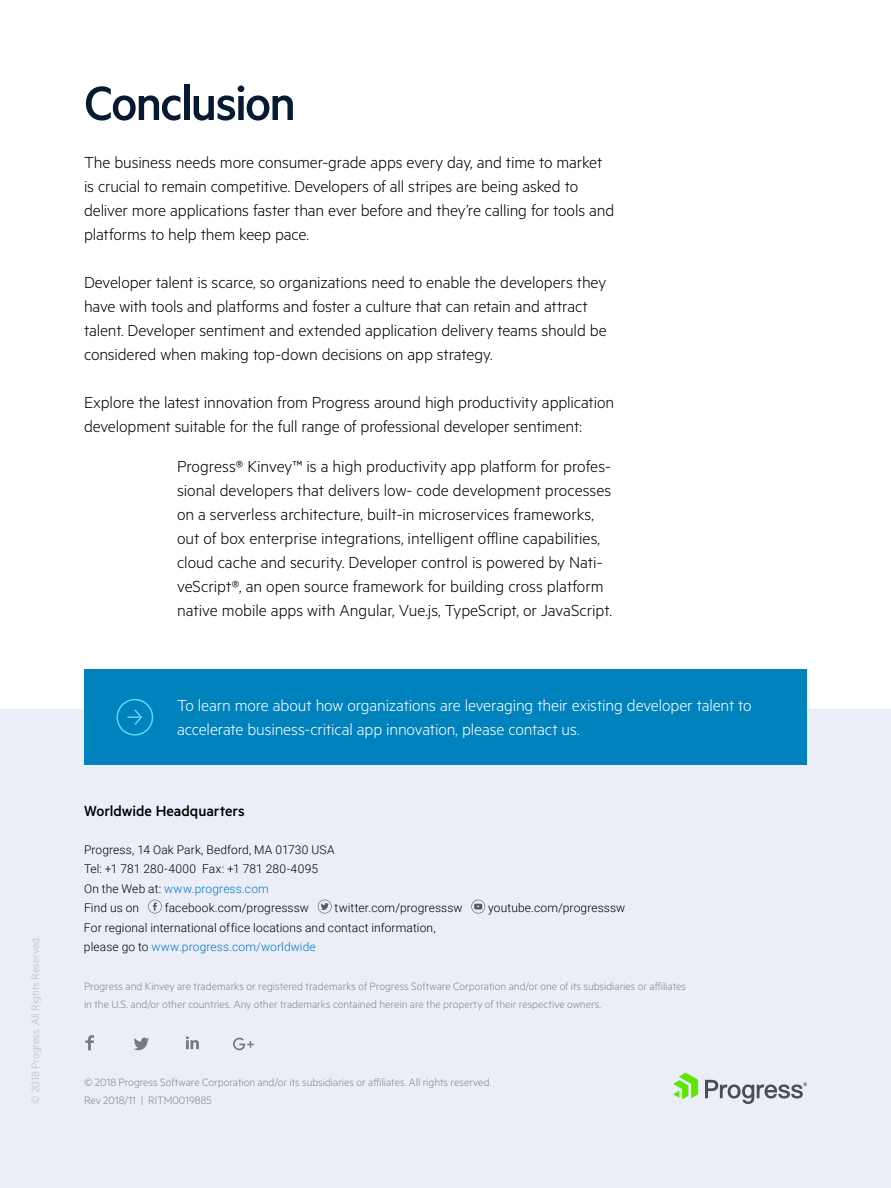
<style>
.page{position:relative;width:891px;height:1188px;background:#fff}
.page>*{position:absolute;margin:0;border:0;box-sizing:border-box;transform-origin:0 0}
.t1{font:500 54px "Metric";letter-spacing:-.035em;color:#061a32}
.t2{font:300 18px/24px "Metric";letter-spacing:-.005em;color:#000}
.t3{font:300 18px/24px "Metric";letter-spacing:-.01em;color:#fff}
.t4{font:500 16.5px "Metric";letter-spacing:-.005em;color:#000}
.t5{font:300 12px/18px "Metric";color:#7d8794}
.t6{font:300 12px/19.5px "Roboto";letter-spacing:.01em;color:#000}
.t7{font:300 12px "Metric";color:#b4bdc6}
.s1{color:#037ac4}
</style>
<div class="page">
<div style="left:0;top:710px;width:891px;height:478px;background:#eceef7"></div>
<svg style="left:673px;top:1073px;width:25px;height:26px"></svg>
<svg style="left:705px;top:1080px;width:102px;height:24px"></svg>
<svg style="left:85px;top:1035px;width:9px;height:15px"></svg>
<svg style="left:134px;top:1038px;width:15px;height:12px"></svg>
<svg style="left:186px;top:1036px;width:13px;height:13px"></svg>
<svg style="left:233px;top:1038px;width:21px;height:12px"></svg>
<div style="left:84px;top:669px;width:723px;height:96px;background:#0082bd"></div>
<div style="left:117px;top:699px;width:36px;height:37px;border:2px solid #61d4f7;border-radius:50%"></div>
<svg style="left:127px;top:709px;width:15px;height:16px"></svg>
<svg style="left:148px;top:900px;width:14px;height:14px"></svg>
<svg style="left:318px;top:900px;width:14px;height:14px"></svg>
<svg style="left:471px;top:900px;width:14px;height:14px"></svg>
<p class="t7" style="left:28px;top:1104px;width:169px;rotate:-90deg">© 2018 Progress. All Rights Reserved.</p>
<h1 class="t1" style="left:84px;top:72px;width:213px">Conclusion</h1>
<p class="t2" style="left:84px;top:150px;width:532px">The business needs more consumer-grade apps every day, and time to market is crucial to remain competitive. Developers of all stripes are being asked to deliver more applications faster than ever before and they’re calling for tools and platforms to help them keep pace.</p>
<p class="t2" style="left:84px;top:270px;width:524px">Developer talent is scarce, so organizations need to enable the developers they have with tools and platforms and foster a culture that can retain and attract talent. Developer sentiment and extended application delivery teams should be considered when making top-down decisions on app strategy.</p>
<p class="t2" style="left:84px;top:390px;width:532px">Explore the latest innovation from Progress around high productivity application development suitable for the full range of professional developer sentiment:</p>
<p class="t2" style="left:177px;top:454px;width:436px">Progress® Kinvey™ is a high productivity app platform for profes&shy;sional developers that delivers low- code development processes on a serverless architecture, built-in microservices frameworks, out of box enterprise integrations, intelligent offline capabilities, cloud cache and security. Developer control is powered by Nati&shy;veScript®, an open source framework for building cross platform native mobile apps with Angular, Vue.js, TypeScript, or JavaScript.</p>
<p class="t3" style="left:177px;top:692px;width:576px">To learn more about how organizations are leveraging their existing developer talent to accelerate business-critical app innovation, please contact us.</p>
<p class="t4" style="left:84px;top:801px;width:162px">Worldwide Headquarters</p>
<p class="t6" style="left:84px;top:839px;width:252px">Progress, 14 Oak Park, Bedford, MA 01730 USA<br>Tel: +1 781 280-4000 Fax: +1 781 280-4095<br>On the Web at: <span class="s1">www.progress.com<br></span>Find us on</p>
<p class="t6" style="left:165px;top:898px;width:146px">facebook.com/progresssw</p>
<p class="t6" style="left:335px;top:898px;width:129px">twitter.com/progresssw</p>
<p class="t6" style="left:488px;top:898px;width:139px">youtube.com/progresssw</p>
<p class="t6" style="left:84px;top:917px;width:353px">For regional international office locations and contact information, please go to <span class="s1">www.progress.com/worldwide</span></p>
<p class="t5" style="left:84px;top:977px;width:603px">Progress and Kinvey are trademarks or registered trademarks of Progress Software Corporation and/or one of its subsidiaries or affiliates in the U.S. and/or other countries. Any other trademarks contained herein are the property of their respective owners.</p>
<p class="t5" style="left:84px;top:1073px;width:409px">© 2018 Progress Software Corporation and/or its subsidiaries or affiliates. All rights reserved.</p>
<p class="t5" style="left:84px;top:1091px;width:129px">Rev 2018/11 | RITM0019885</p>
</div>
